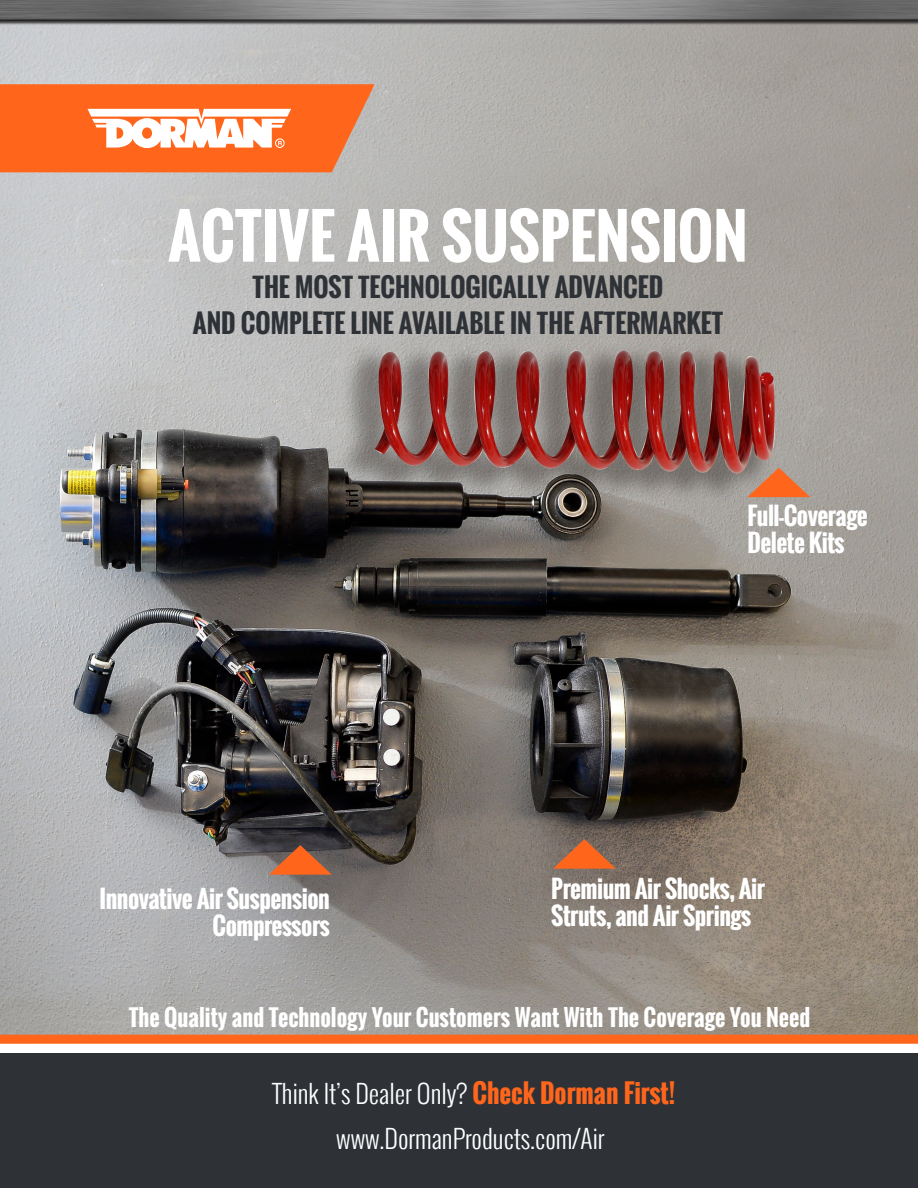
<style>
.page{position:relative;width:918px;height:1188px;background:#fff}
.page>*{position:absolute;margin:0;border:0;box-sizing:border-box;transform-origin:0 0}
.t1{font:700 60px "Oswald";color:#fff}
.Subhead{font:700 25.5px/36px "Oswald";color:#2e3237;text-align:center}
.CheckDormanLine{font:300 25.5px "Oswald";color:#fff}
.main-text{font:700 24px/27px "Oswald";letter-spacing:-.02em;color:#fff}
.main-text-2{font:700 22.5px "Oswald";color:#fff}
.s1{font-weight:700;color:#ff661c}
</style>
<div class="page">
<img style="left:0;top:29px;width:918px;height:1006px">
<div style="left:0;top:1053px;width:918px;height:135px;background:#2e3237"></div>
<img style="left:0;top:0;width:918px;height:29px">
<svg style="left:0;top:84px;width:375px;height:88px"></svg>
<svg style="left:0;top:1035px;width:918px;height:9px"></svg>
<svg style="left:269px;top:845px;width:63px;height:30px"></svg>
<svg style="left:553px;top:839px;width:63px;height:30px"></svg>
<svg style="left:747px;top:468px;width:63px;height:29px"></svg>
<p class="t1" style="left:168px;top:191px;width:581px">ACTIVE AIR SUSPENSION</p>
<p class="Subhead" style="left:193px;top:269px;width:532px">THE MOST TECHNOLOGICALLY ADVANCED<br>AND COMPLETE LINE AVAILABLE IN THE AFTERMARKET</p>
<p class="main-text" style="left:747px;top:502px;width:122px">Full-Coverage<br>Delete Kits</p>
<p class="main-text" style="left:99px;top:886px;width:232px;text-align:right">Innovative Air Suspension<br>Compressors</p>
<p class="main-text" style="left:551px;top:875px;width:215px">Premium Air Shocks, Air<br>Struts, and Air Springs</p>
<p class="main-text-2" style="left:129px;top:1000px;width:683px">The Quality and Technology Your Customers Want With The Coverage You Need</p>
<p class="CheckDormanLine" style="left:273px;top:1075px;width:404px">Think It’s Dealer Only? <span class="s1">Check Dorman First!</span></p>
<p class="CheckDormanLine" style="left:336px;top:1120px;width:270px">www.DormanProducts.com/Air</p>
</div>
